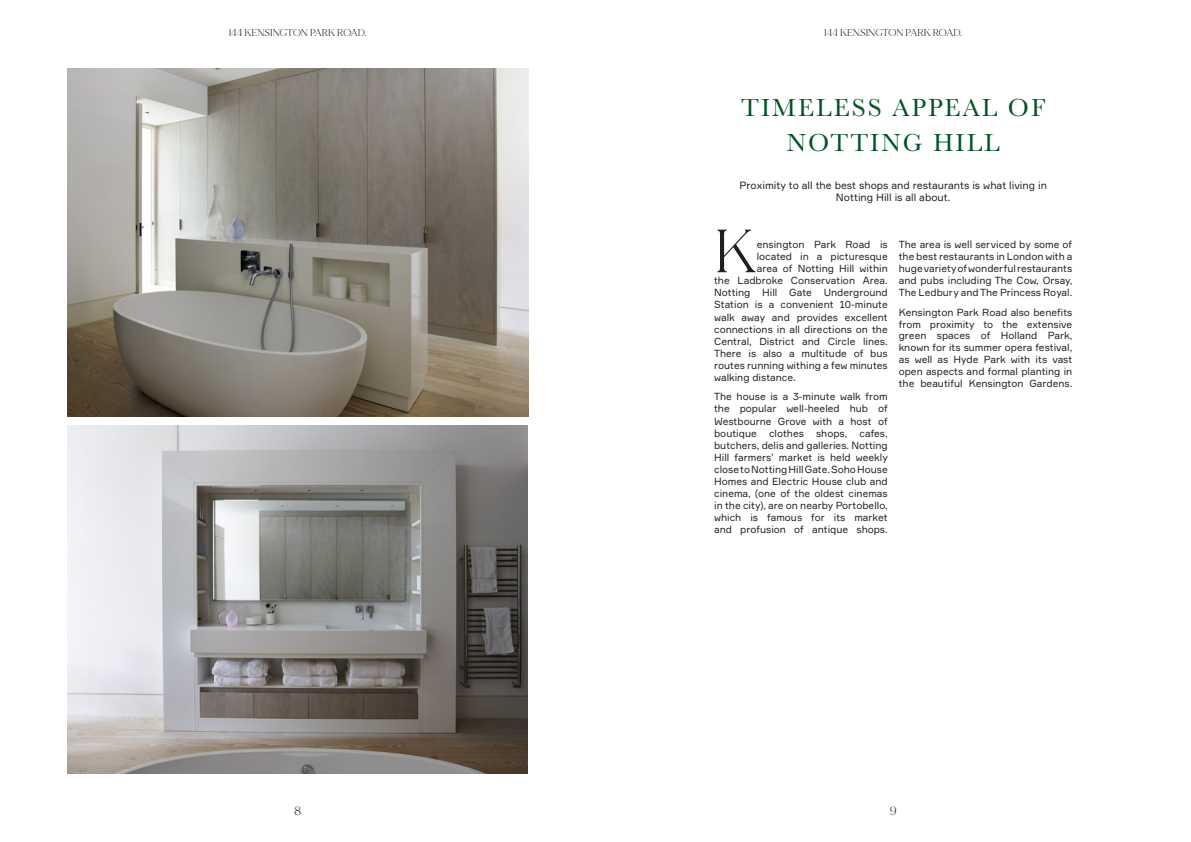
<style>
.page{position:relative;width:1191px;height:842px;background:#fff}
.page>*{position:absolute;margin:0;border:0;box-sizing:border-box;transform-origin:0 0}
.t1{font:60.8px "MADE Mirage";color:#231f20}
.t2{font:25.6px/34.8px "Baskerville";letter-spacing:.08em;color:#005324;text-align:center}
.t3{font:12px "MADE Mirage";color:#231f20}
.t4{font:10.3px/12.4px "Formular";color:#231f20;text-align:center}
.t5{font:10.1px/12.1px "Formular";color:#231f20;text-align:justify}
.t6{font:10px "MADE Mirage";color:#231f20}
</style>
<div class="page">
<img style="left:67px;top:425px;width:460px;height:349px">
<img style="left:68px;top:68px;width:460px;height:349px">
<p class="t6" style="left:229px;top:26px;width:139px">144 KENSINGTON PARK ROAD.</p>
<p class="t6" style="left:824px;top:26px;width:139px">144 KENSINGTON PARK ROAD.</p>
<h2 class="t2" style="left:741px;top:91px;width:305px">TIMELESS APPEAL OF<br>NOTTING HILL</h2>
<p class="t4" style="left:739px;top:179px;width:309px">Proximity to all the best shops and restaurants is what living in<br>Notting Hill is all about.</p>
<h1 class="t1" style="left:714px;top:214px;width:44px">K</h1>
<p class="t5" style="left:756px;top:238px;width:132px">ensington Park Road is</p>
<p class="t5" style="left:756px;top:250px;width:132px">located in a picturesque</p>
<p class="t5" style="left:756px;top:262px;width:132px">area of Notting Hill within</p>
<p class="t5" style="left:714px;top:274px;width:175px">the Ladbroke Conservation Area.</p>
<p class="t5" style="left:714px;top:287px;width:175px">Notting Hill Gate Underground</p>
<p class="t5" style="left:714px;top:299px;width:175px">Station is a convenient 10-minute</p>
<p class="t5" style="left:714px;top:311px;width:175px">walk away and provides excellent</p>
<p class="t5" style="left:714px;top:323px;width:175px">connections in all directions on the</p>
<p class="t5" style="left:714px;top:335px;width:175px">Central, District and Circle lines.</p>
<p class="t5" style="left:714px;top:347px;width:175px">There is also a multitude of bus</p>
<p class="t5" style="left:714px;top:359px;width:175px">routes running withing a few minutes</p>
<p class="t5" style="left:714px;top:371px;width:83px">walking distance.</p>
<p class="t5" style="left:714px;top:391px;width:175px">The house is a 3-minute walk from the popular well-heeled hub of Westbourne Grove with a host of boutique clothes shops, cafes, butchers, delis and galleries. Notting Hill farmers’ market is held weekly close to Notting Hill Gate. Soho House Homes and Electric House club and cinema, (one of the oldest cinemas in the city), are on nearby Portobello, which is famous for its market and profusion of antique shops.</p>
<p class="t5" style="left:898px;top:238px;width:175px">The area is well serviced by some of the best restaurants in London with a huge variety of wonderful restaurants and pubs including The Cow, Orsay, The Ledbury and The Princess Royal.</p>
<p class="t5" style="left:898px;top:306px;width:175px">Kensington Park Road also benefits from proximity to the extensive green spaces of Holland Park, known for its summer opera festival, as well as Hyde Park with its vast open aspects and formal planting in the beautiful Kensington Gardens.</p>
<p class="t3" style="left:294px;top:803px;width:9px">8</p>
<p class="t3" style="left:889px;top:803px;width:8px">9</p>
</div>
